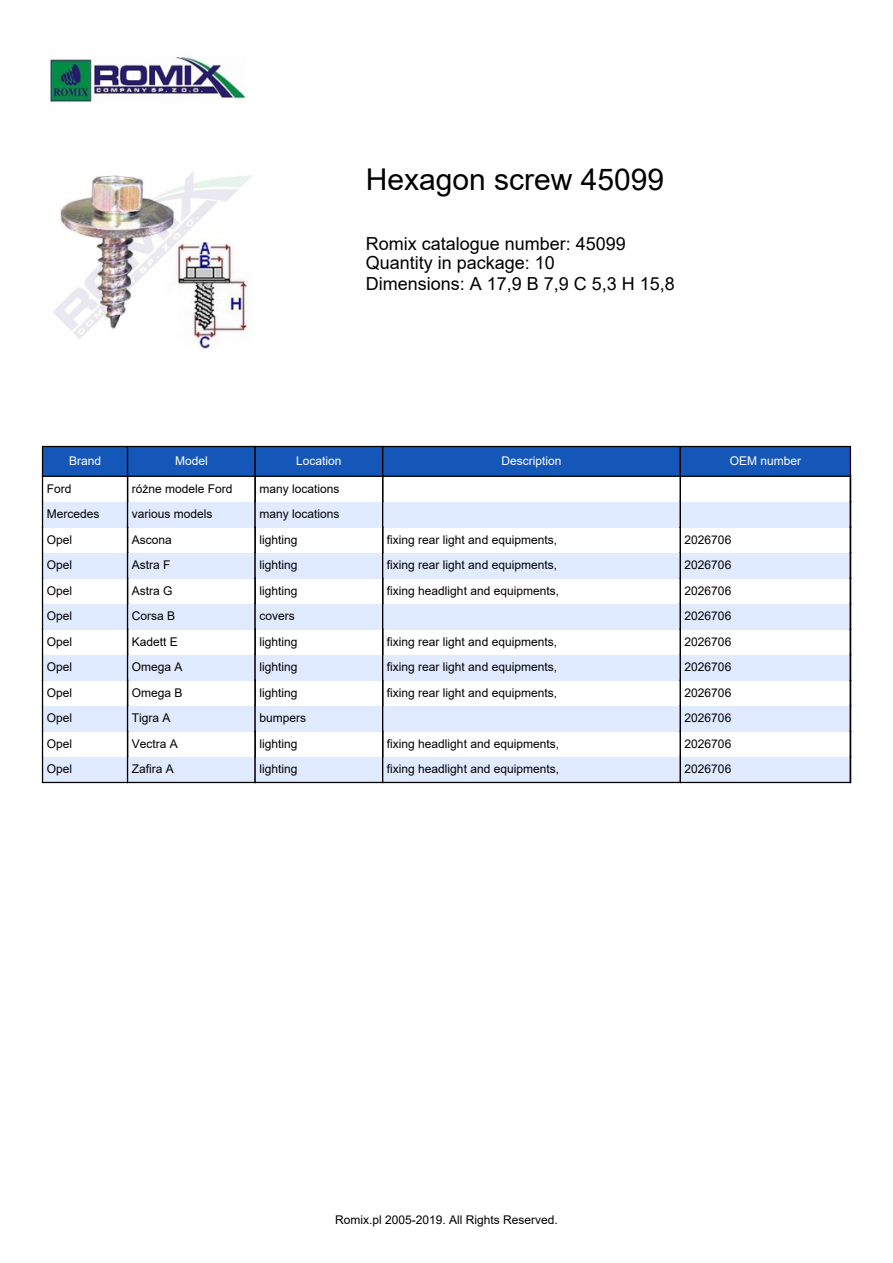
<style>
.page{position:relative;width:893px;height:1263px;background:#fff}
.page>*{position:absolute;margin:0;border:0;box-sizing:border-box;transform-origin:0 0}
.t1{font:30px "Arial";color:#000}
.t2{font:18px/19.2px "Arial";color:#000}
.t3{font:12px "Arial";color:#000}
.t4{font:12px "Arial";color:#fff}
</style>
<div class="page">
<img style="left:50px;top:57px;width:195px;height:45px">
<img style="left:53px;top:171px;width:199px;height:178px">
<div style="left:42px;top:446px;width:86px;height:31px;background:#1557b8;border:1px solid #000"></div>
<div style="left:127px;top:446px;width:129px;height:31px;background:#1557b8;border:1px solid #000"></div>
<div style="left:254px;top:446px;width:129px;height:31px;background:#1557b8;border:1px solid #000"></div>
<div style="left:382px;top:446px;width:299px;height:31px;background:#1557b8;border:1px solid #000"></div>
<div style="left:680px;top:446px;width:171px;height:31px;background:#1557b8;border:1px solid #000"></div>
<hr style="left:254px;top:476px;width:2px;height:26px;background:#000">
<div style="left:43px;top:502px;width:85px;height:25px;background:#e0ebff"></div>
<div style="left:128px;top:502px;width:127px;height:25px;background:#e0ebff"></div>
<div style="left:255px;top:502px;width:128px;height:25px;background:#e0ebff"></div>
<hr style="left:254px;top:502px;width:2px;height:25px;background:#000">
<div style="left:383px;top:502px;width:297px;height:25px;background:#e0ebff"></div>
<div style="left:680px;top:502px;width:170px;height:25px;background:#e0ebff"></div>
<hr style="left:254px;top:527px;width:2px;height:26px;background:#000">
<div style="left:43px;top:553px;width:85px;height:25px;background:#e0ebff"></div>
<div style="left:128px;top:553px;width:127px;height:25px;background:#e0ebff"></div>
<div style="left:255px;top:553px;width:128px;height:25px;background:#e0ebff"></div>
<hr style="left:254px;top:553px;width:2px;height:25px;background:#000">
<div style="left:383px;top:553px;width:297px;height:25px;background:#e0ebff"></div>
<div style="left:680px;top:553px;width:170px;height:25px;background:#e0ebff"></div>
<hr style="left:254px;top:578px;width:2px;height:26px;background:#000">
<div style="left:43px;top:604px;width:85px;height:25px;background:#e0ebff"></div>
<div style="left:128px;top:604px;width:127px;height:25px;background:#e0ebff"></div>
<div style="left:255px;top:604px;width:128px;height:25px;background:#e0ebff"></div>
<hr style="left:254px;top:604px;width:2px;height:25px;background:#000">
<div style="left:383px;top:604px;width:297px;height:25px;background:#e0ebff"></div>
<div style="left:680px;top:604px;width:170px;height:25px;background:#e0ebff"></div>
<hr style="left:254px;top:629px;width:2px;height:26px;background:#000">
<div style="left:43px;top:655px;width:85px;height:25px;background:#e0ebff"></div>
<div style="left:128px;top:655px;width:127px;height:25px;background:#e0ebff"></div>
<div style="left:255px;top:655px;width:128px;height:25px;background:#e0ebff"></div>
<hr style="left:254px;top:655px;width:2px;height:25px;background:#000">
<div style="left:383px;top:655px;width:297px;height:25px;background:#e0ebff"></div>
<div style="left:680px;top:655px;width:170px;height:25px;background:#e0ebff"></div>
<hr style="left:254px;top:680px;width:2px;height:26px;background:#000">
<div style="left:43px;top:706px;width:85px;height:25px;background:#e0ebff"></div>
<div style="left:128px;top:706px;width:127px;height:25px;background:#e0ebff"></div>
<div style="left:255px;top:706px;width:128px;height:25px;background:#e0ebff"></div>
<hr style="left:254px;top:706px;width:2px;height:25px;background:#000">
<div style="left:383px;top:706px;width:297px;height:25px;background:#e0ebff"></div>
<div style="left:680px;top:706px;width:170px;height:25px;background:#e0ebff"></div>
<hr style="left:254px;top:731px;width:2px;height:26px;background:#000">
<div style="left:43px;top:757px;width:85px;height:25px;background:#e0ebff"></div>
<svg style="left:42px;top:476px;width:1px;height:306px"></svg>
<div style="left:128px;top:757px;width:127px;height:25px;background:#e0ebff"></div>
<svg style="left:127px;top:476px;width:1px;height:306px"></svg>
<div style="left:255px;top:757px;width:128px;height:25px;background:#e0ebff"></div>
<hr style="left:254px;top:757px;width:2px;height:25px;background:#000">
<div style="left:383px;top:757px;width:297px;height:25px;background:#e0ebff"></div>
<svg style="left:382px;top:476px;width:1px;height:306px"></svg>
<div style="left:680px;top:757px;width:170px;height:25px;background:#e0ebff"></div>
<svg style="left:680px;top:476px;width:1px;height:306px"></svg>
<svg style="left:850px;top:476px;width:1px;height:306px"></svg>
<hr style="left:43px;top:782px;width:807px;height:1px;background:#000">
<h1 class="t1" style="left:366px;top:159px;width:300px">Hexagon screw 45099</h1>
<h2 class="t2" style="left:366px;top:234px;width:262px">Romix catalogue number: 45099<br>Quantity in package: 10</h2>
<h2 class="t2" style="left:366px;top:274px;width:311px">Dimensions: A 17,9 B 7,9 C 5,3 H 15,8</h2>
<p class="t4" style="left:69px;top:452px;width:34px">Brand</p>
<p class="t4" style="left:175px;top:452px;width:34px">Model</p>
<p class="t4" style="left:296px;top:452px;width:47px">Location</p>
<p class="t4" style="left:501px;top:452px;width:62px">Description</p>
<p class="t4" style="left:730px;top:452px;width:73px">OEM number</p>
<p class="t3" style="left:47px;top:480px;width:26px">Ford</p>
<p class="t3" style="left:132px;top:480px;width:102px">różne modele Ford</p>
<p class="t3" style="left:259px;top:480px;width:82px">many locations</p>
<p class="t3" style="left:47px;top:506px;width:54px">Mercedes</p>
<p class="t3" style="left:132px;top:506px;width:82px">various models</p>
<p class="t3" style="left:259px;top:506px;width:82px">many locations</p>
<p class="t3" style="left:47px;top:531px;width:27px">Opel</p>
<p class="t3" style="left:132px;top:531px;width:42px">Ascona</p>
<p class="t3" style="left:259px;top:531px;width:40px">lighting</p>
<p class="t3" style="left:387px;top:531px;width:172px">fixing rear light and equipments,</p>
<p class="t3" style="left:685px;top:531px;width:48px">2026706</p>
<p class="t3" style="left:47px;top:557px;width:27px">Opel</p>
<p class="t3" style="left:132px;top:557px;width:40px">Astra F</p>
<p class="t3" style="left:259px;top:557px;width:40px">lighting</p>
<p class="t3" style="left:387px;top:557px;width:172px">fixing rear light and equipments,</p>
<p class="t3" style="left:685px;top:557px;width:48px">2026706</p>
<p class="t3" style="left:47px;top:582px;width:27px">Opel</p>
<p class="t3" style="left:132px;top:582px;width:42px">Astra G</p>
<p class="t3" style="left:259px;top:582px;width:40px">lighting</p>
<p class="t3" style="left:387px;top:582px;width:174px">fixing headlight and equipments,</p>
<p class="t3" style="left:685px;top:582px;width:48px">2026706</p>
<p class="t3" style="left:47px;top:608px;width:27px">Opel</p>
<p class="t3" style="left:132px;top:608px;width:45px">Corsa B</p>
<p class="t3" style="left:259px;top:608px;width:37px">covers</p>
<p class="t3" style="left:685px;top:608px;width:48px">2026706</p>
<p class="t3" style="left:47px;top:633px;width:27px">Opel</p>
<p class="t3" style="left:132px;top:633px;width:48px">Kadett E</p>
<p class="t3" style="left:259px;top:633px;width:40px">lighting</p>
<p class="t3" style="left:387px;top:633px;width:172px">fixing rear light and equipments,</p>
<p class="t3" style="left:685px;top:633px;width:48px">2026706</p>
<p class="t3" style="left:47px;top:659px;width:27px">Opel</p>
<p class="t3" style="left:132px;top:659px;width:52px">Omega A</p>
<p class="t3" style="left:259px;top:659px;width:40px">lighting</p>
<p class="t3" style="left:387px;top:659px;width:172px">fixing rear light and equipments,</p>
<p class="t3" style="left:685px;top:659px;width:48px">2026706</p>
<p class="t3" style="left:47px;top:684px;width:27px">Opel</p>
<p class="t3" style="left:132px;top:684px;width:52px">Omega B</p>
<p class="t3" style="left:259px;top:684px;width:40px">lighting</p>
<p class="t3" style="left:387px;top:684px;width:172px">fixing rear light and equipments,</p>
<p class="t3" style="left:685px;top:684px;width:48px">2026706</p>
<p class="t3" style="left:47px;top:710px;width:27px">Opel</p>
<p class="t3" style="left:132px;top:710px;width:40px">Tigra A</p>
<p class="t3" style="left:259px;top:710px;width:48px">bumpers</p>
<p class="t3" style="left:685px;top:710px;width:48px">2026706</p>
<p class="t3" style="left:47px;top:735px;width:27px">Opel</p>
<p class="t3" style="left:132px;top:735px;width:48px">Vectra A</p>
<p class="t3" style="left:259px;top:735px;width:40px">lighting</p>
<p class="t3" style="left:387px;top:735px;width:174px">fixing headlight and equipments,</p>
<p class="t3" style="left:685px;top:735px;width:48px">2026706</p>
<p class="t3" style="left:47px;top:761px;width:27px">Opel</p>
<p class="t3" style="left:132px;top:761px;width:44px">Zafira A</p>
<p class="t3" style="left:259px;top:761px;width:40px">lighting</p>
<p class="t3" style="left:387px;top:761px;width:174px">fixing headlight and equipments,</p>
<p class="t3" style="left:685px;top:761px;width:48px">2026706</p>
<p class="t3" style="left:335px;top:1211px;width:224px">Romix.pl 2005-2019. All Rights Reserved.</p>
</div>
